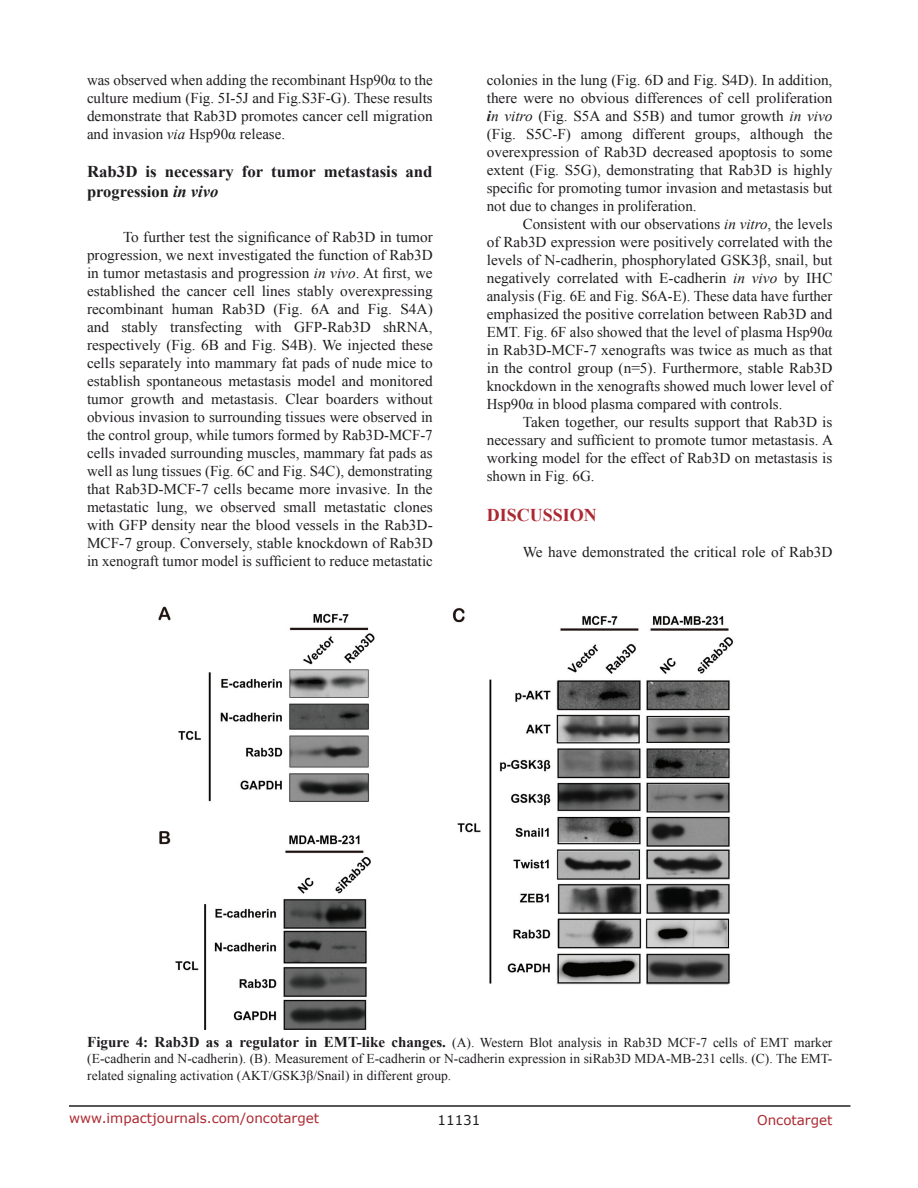
<style>
.page{position:relative;width:918px;height:1188px;background:#fff}
.page>*{position:absolute;margin:0;border:0;box-sizing:border-box;transform-origin:0 0}
.t1{font:700 18px "Times New Roman";color:#ac2830}
.t2{font:700 16.5px/19.8px "Times New Roman";color:#201d20}
.t3{font:15px/18px "Times New Roman";color:#201d20;text-align:justify}
.t4{font:13.5px/16.2px "Times New Roman";color:#201d20;text-align:justify}
.t5{font:13.5px "Verdana";color:#ac2830}
.t6{font:13.5px "Verdana";color:#201d20}
.s1{font-style:italic}
.s2{font-weight:700;font-style:italic}
.s3{font-weight:700;font-size:15px}
</style>
<div class="page">
<hr style="left:69px;top:1105px;width:781px;height:2px;background:#231f20">
<img style="left:159px;top:606px;width:574px;height:424px">
<p class="t3" style="left:87px;top:71px;width:347px">was observed when adding the recombinant Hsp90α to the culture medium (Fig. 5I-5J and Fig.S3F-G). These results demonstrate that Rab3D promotes cancer cell migration and invasion <span class="s1">via</span> Hsp90α release.</p>
<p class="t2" style="left:87px;top:161px;width:347px">Rab3D is necessary for tumor metastasis and progression <span class="s1">in vivo</span></p>
<p class="t3" style="left:87px;top:228px;width:347px;text-indent:36px">To further test the significance of Rab3D in tumor progression, we next investigated the function of Rab3D in tumor metastasis and progression <span class="s1">in vivo</span>. At first, we established the cancer cell lines stably overexpressing recombinant human Rab3D (Fig. 6A and Fig. S4A) and stably transfecting with GFP-Rab3D shRNA, respectively (Fig. 6B and Fig. S4B). We injected these cells separately into mammary fat pads of nude mice to establish spontaneous metastasis model and monitored tumor growth and metastasis. Clear boarders without obvious invasion to surrounding tissues were observed in the control group, while tumors formed by Rab3D-MCF-7 cells invaded surrounding muscles, mammary fat pads as well as lung tissues (Fig. 6C and Fig. S4C), demonstrating that Rab3D-MCF-7 cells became more invasive. In the metastatic lung, we observed small metastatic clones with GFP density near the blood vessels in the Rab3D-MCF-7 group. Conversely, stable knockdown of Rab3D in xenograft tumor model is sufficient to reduce metastatic</p>
<p class="t3" style="left:487px;top:71px;width:347px">colonies in the lung (Fig. 6D and Fig. S4D). In addition, there were no obvious differences of cell proliferation <span class="s2">i</span><span class="s1">n vitro</span> (Fig. S5A and S5B) and tumor growth <span class="s1">in vivo </span>(Fig. S5C-F) among different groups, although the overexpression of Rab3D decreased apoptosis to some extent (Fig. S5G), demonstrating that Rab3D is highly specific for promoting tumor invasion and metastasis but not due to changes in proliferation.</p>
<p class="t3" style="left:487px;top:215px;width:347px;text-indent:36px">Consistent with our observations <span class="s1">in vitro</span>, the levels of Rab3D expression were positively correlated with the levels of N-cadherin, phosphorylated GSK3β, snail, but negatively correlated with E-cadherin <span class="s1">in vivo</span> by IHC analysis (Fig. 6E and Fig. S6A-E). These data have further emphasized the positive correlation between Rab3D and EMT. Fig. 6F also showed that the level of plasma Hsp90α in Rab3D-MCF-7 xenografts was twice as much as that in the control group (n=5). Furthermore, stable Rab3D knockdown in the xenografts showed much lower level of Hsp90α in blood plasma compared with controls.</p>
<p class="t3" style="left:487px;top:413px;width:348px;text-indent:36px">Taken together, our results support that Rab3D is necessary and sufficient to promote tumor metastasis. A working model for the effect of Rab3D on metastasis is shown in Fig. 6G.</p>
<p class="t1" style="left:487px;top:503px;width:112px">Discussion</p>
<p class="t3" style="left:523px;top:543px;width:311px">We have demonstrated the critical role of Rab3D</p>
<p class="t4" style="left:87px;top:1034px;width:747px"><span class="s3">Figure 4: Rab3D as a regulator in EMT-like changes.</span> (A). Western Blot analysis in Rab3D MCF-7 cells of EMT marker (E-cadherin and N-cadherin). (B). Measurement of E-cadherin or N-cadherin expression in siRab3D MDA-MB-231 cells. (C). The EMT&shy;related signaling activation (AKT/GSK3β/Snail) in different group.</p>
<p class="t5" style="left:69px;top:1109px;width:252px">www.impactjournals.com/oncotarget</p>
<p class="t6" style="left:438px;top:1111px;width:44px">11131</p>
<p class="t5" style="left:757px;top:1111px;width:77px">Oncotarget</p>
</div>
